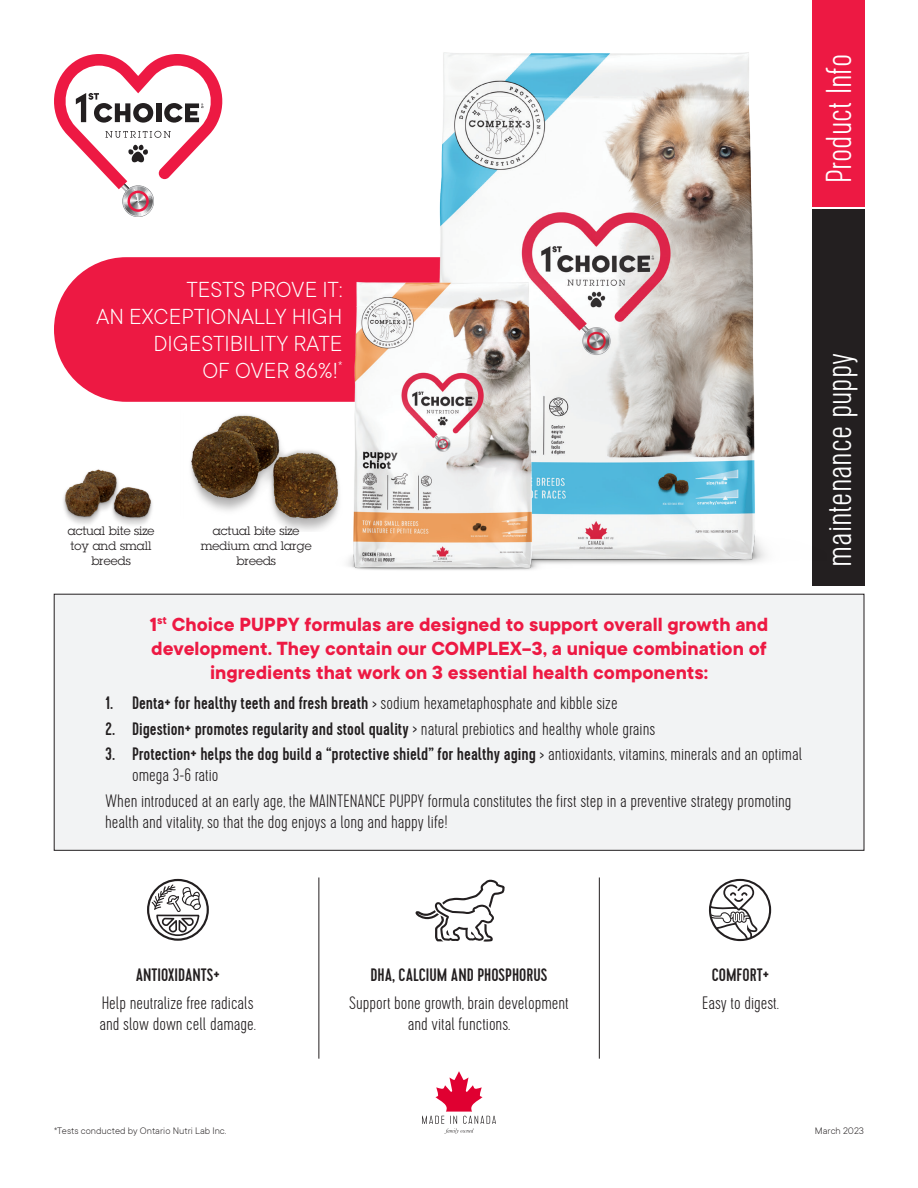
<style>
.page{position:relative;width:918px;height:1188px;background:#fff}
.page>*{position:absolute;margin:0;border:0;box-sizing:border-box;transform-origin:0 0}
.t1{font:100 36px "Cervo";color:#fff}
.Sous-titre{font:300 24px/27px "TT Commons";color:#fff;text-align:right}
.Sous-titre-2{font:700 21px/24px "TT Commons";color:#ed1943;text-align:center}
.Sous-titre-3{font:500 18px/21px "Cervo";color:#231f20}
.Texte_tableaux{font:100 18px/21px "Cervo";color:#231f20}
.Sous-titre-4{font:100 18px/21px "Cervo";color:#231f20}
.t2{font:700 15px "TT Commons";color:#231f20}
.t3{font:12px/15px "Lubalin Graph";color:#231f20;text-align:center}
.t4{font:12px "Cervo";color:#231f20}
.Sous-titre-5{font:300 10.5px "TT Commons";color:#231f20}
.s1{font-weight:100}
</style>
<div class="page">
<div style="left:54px;top:594px;width:810px;height:256px;background:#f2f3f4"></div>
<hr style="left:319px;top:878px;width:1px;height:181px;background:#231f20">
<hr style="left:599px;top:878px;width:1px;height:181px;background:#231f20">
<svg style="left:54px;top:54px;width:168px;height:163px"></svg>
<svg style="left:422px;top:1071px;width:74px;height:63px"></svg>
<svg style="left:54px;top:257px;width:197px;height:145px;fill:#ed1943"></svg>
<img style="left:439px;top:0;width:426px;height:636px">
<img style="left:251px;top:238px;width:373px;height:373px">
<img style="left:63px;top:469px;width:89px;height:56px">
<img style="left:190px;top:406px;width:153px;height:126px">
<svg style="left:147px;top:879px;width:62px;height:62px"></svg>
<svg style="left:416px;top:880px;width:89px;height:62px"></svg>
<svg style="left:709px;top:879px;width:62px;height:62px"></svg>
<p class="t1" style="left:819px;top:183px;width:131px;rotate:-90deg">Product Info</p>
<p class="Sous-titre" style="left:97px;top:276px;width:247px">TESTS PROVE IT:<br>AN EXCEPTIONALLY HIGH<br>DIGESTIBILITY RATE<br>OF OVER 86%!<sup>*</sup></p>
<p class="t3" style="left:68px;top:523px;width:88px">actual bite size toy and small breeds</p>
<p class="t3" style="left:201px;top:523px;width:112px">actual bite size medium and large breeds</p>
<p class="t4" style="left:234px;top:530px;width:51px">TAILLE RÉELLE</p>
<p class="t4" style="left:82px;top:556px;width:51px">TAILLE RÉELLE</p>
<p class="t2" style="left:216px;top:553px;width:59px">croquant</p>
<p class="Sous-titre-2" style="left:150px;top:613px;width:620px">1<sup>st</sup> Choice PUPPY formulas are designed to support overall growth and development. They contain our COMPLEX-3, a unique combination of ingredients that work on 3 essential health components:</p>
<p class="Sous-titre-3" style="left:105px;top:693px;width:514px">1. Denta+ for healthy teeth and fresh breath <span class="s1">&gt; sodium hexametaphosphate and kibble size</span></p>
<p class="Sous-titre-3" style="left:105px;top:719px;width:552px">2. Digestion+ promotes regularity and stool quality <span class="s1">&gt; natural prebiotics and healthy whole grains</span></p>
<p class="Sous-titre-3" style="left:132px;top:744px;width:672px;text-indent:-27px">3. Protection+ helps the dog build a “protective shield” for healthy aging <span class="s1">&gt; antioxidants, vitamins, minerals and an optimal omega 3-6 ratio</span></p>
<p class="Texte_tableaux" style="left:105px;top:791px;width:688px">When introduced at an early age, the MAINTENANCE PUPPY formula constitutes the first step in a preventive strategy promoting health and vitality, so that the dog enjoys a long and happy life!</p>
<p class="t1" style="left:819px;top:567px;width:215px;rotate:-90deg">maintenance puppy</p>
<p class="Sous-titre-3" style="left:136px;top:965px;width:85px">ANTIOXIDANTS+</p>
<p class="Sous-titre-4" style="left:100px;top:993px;width:158px">Help neutralize free radicals and slow down cell damage.</p>
<p class="Sous-titre-5" style="left:54px;top:1125px;width:174px">*Tests conducted by Ontario Nutri Lab Inc.</p>
<p class="Sous-titre-3" style="left:371px;top:965px;width:178px">DHA, CALCIUM AND PHOSPHORUS</p>
<p class="Sous-titre-4" style="left:349px;top:993px;width:221px;text-align:center">Support bone growth, brain development and vital functions.</p>
<p class="Sous-titre-3" style="left:712px;top:965px;width:59px">COMFORT+</p>
<p class="Sous-titre-4" style="left:702px;top:993px;width:78px">Easy to digest.</p>
<p class="Sous-titre-5" style="left:815px;top:1125px;width:51px">March 2023</p>
</div>
